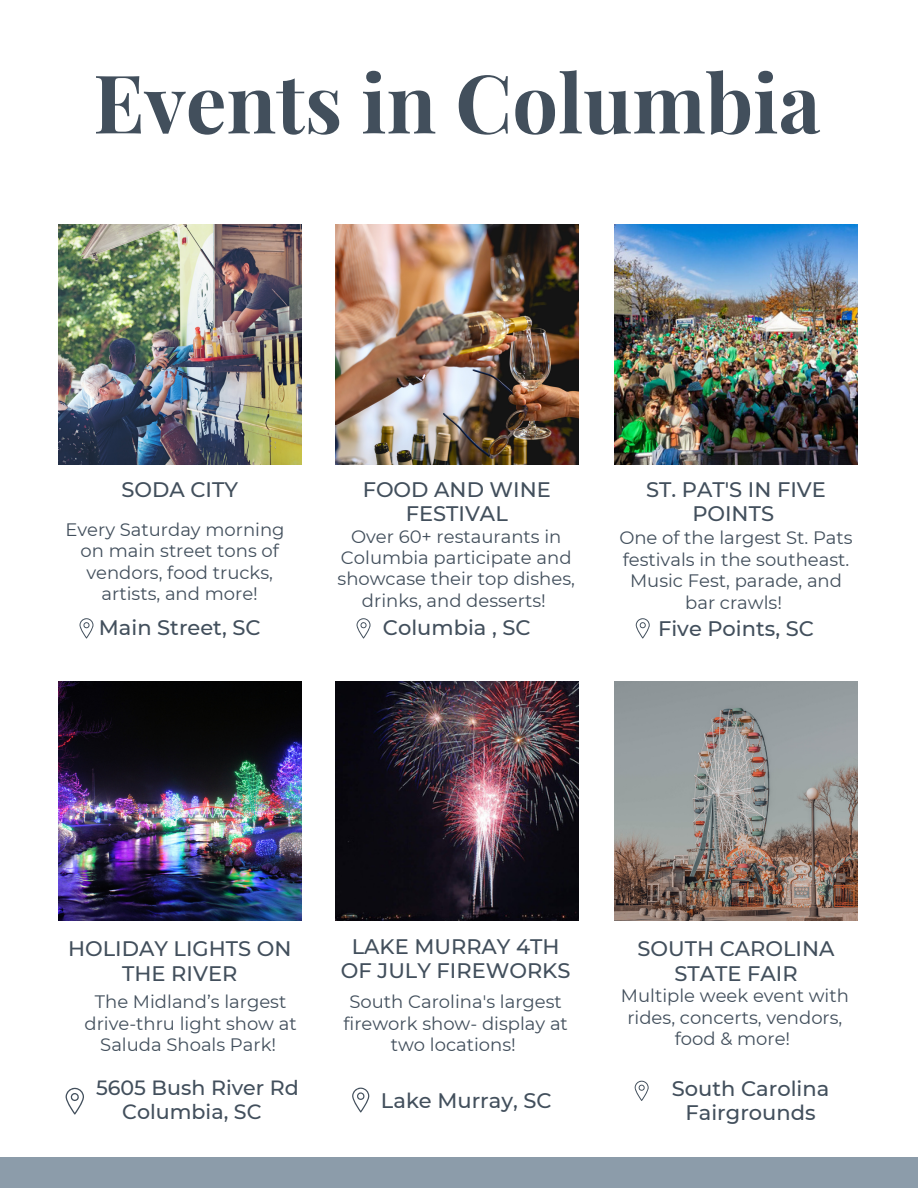
<style>
.page{position:relative;width:918px;height:1188px;background:#fff}
.page>*{position:absolute;margin:0;border:0;box-sizing:border-box;transform-origin:0 0}
.t1{font:700 81px "Playfair Display";color:#424f5c}
.t2{font:500 21px/24.8px "Montserrat";color:#424f5c;text-align:center}
.t3{font:500 20.55px/24.3px "Montserrat";color:#424f5c;text-align:center}
.t4{font:18px/21.3px "Montserrat";color:#424f5c;text-align:center}
</style>
<div class="page">
<img style="left:58px;top:225px;width:243px;height:239px">
<img style="left:336px;top:225px;width:243px;height:239px">
<img style="left:615px;top:225px;width:243px;height:239px">
<div style="left:0;top:1158px;width:918px;height:30px;background:#8c9caa"></div>
<img style="left:58px;top:681px;width:243px;height:240px">
<img style="left:336px;top:681px;width:243px;height:240px">
<img style="left:615px;top:681px;width:243px;height:240px">
<svg style="left:79px;top:618px;width:15px;height:21px"></svg>
<svg style="left:356px;top:618px;width:15px;height:21px"></svg>
<svg style="left:636px;top:618px;width:14px;height:21px"></svg>
<svg style="left:65px;top:1088px;width:19px;height:27px"></svg>
<svg style="left:352px;top:1088px;width:17px;height:25px"></svg>
<svg style="left:635px;top:1081px;width:14px;height:20px"></svg>
<p class="t1" style="left:93px;top:46px;width:729px">Events in Columbia</p>
<p class="t2" style="left:121px;top:477px;width:118px">SODA CITY</p>
<p class="t2" style="left:363px;top:477px;width:190px">FOOD AND WINE<br>FESTIVAL</p>
<p class="t4" style="left:65px;top:519px;width:221px">Every Saturday morning on main street tons of vendors, food trucks, artists, and more!</p>
<p class="t4" style="left:338px;top:526px;width:239px">Over 60+ restaurants in<br>Columbia participate and showcase their top dishes, drinks, and desserts!</p>
<p class="t2" style="left:646px;top:477px;width:181px">ST. PAT'S IN FIVE<br>POINTS</p>
<p class="t4" style="left:619px;top:527px;width:235px">One of the largest St. Pats festivals in the southeast.<br>Music Fest, parade, and bar crawls!</p>
<p class="t2" style="left:99px;top:615px;width:163px">Main Street, SC</p>
<p class="t2" style="left:383px;top:615px;width:149px">Columbia , SC</p>
<p class="t2" style="left:658px;top:616px;width:157px">Five Points, SC</p>
<p class="t2" style="left:68px;top:936px;width:225px">HOLIDAY LIGHTS ON<br>THE RIVER</p>
<p class="t4" style="left:84px;top:991px;width:214px">The Midland’s largest drive-thru light show at<br>Saluda Shoals Park!</p>
<p class="t3" style="left:96px;top:1075px;width:204px">5605 Bush River Rd<br>Columbia, SC</p>
<p class="t2" style="left:341px;top:934px;width:231px">LAKE MURRAY 4TH<br>OF JULY FIREWORKS</p>
<p class="t2" style="left:637px;top:936px;width:199px">SOUTH CAROLINA<br>STATE FAIR</p>
<p class="t4" style="left:621px;top:985px;width:229px">Multiple week event with rides, concerts, vendors, food &amp; more!</p>
<p class="t4" style="left:343px;top:991px;width:226px">South Carolina's largest firework show- display at two locations!</p>
<p class="t2" style="left:381px;top:1088px;width:172px">Lake Murray, SC</p>
<p class="t2" style="left:672px;top:1076px;width:159px">South Carolina<br>Fairgrounds</p>
</div>
